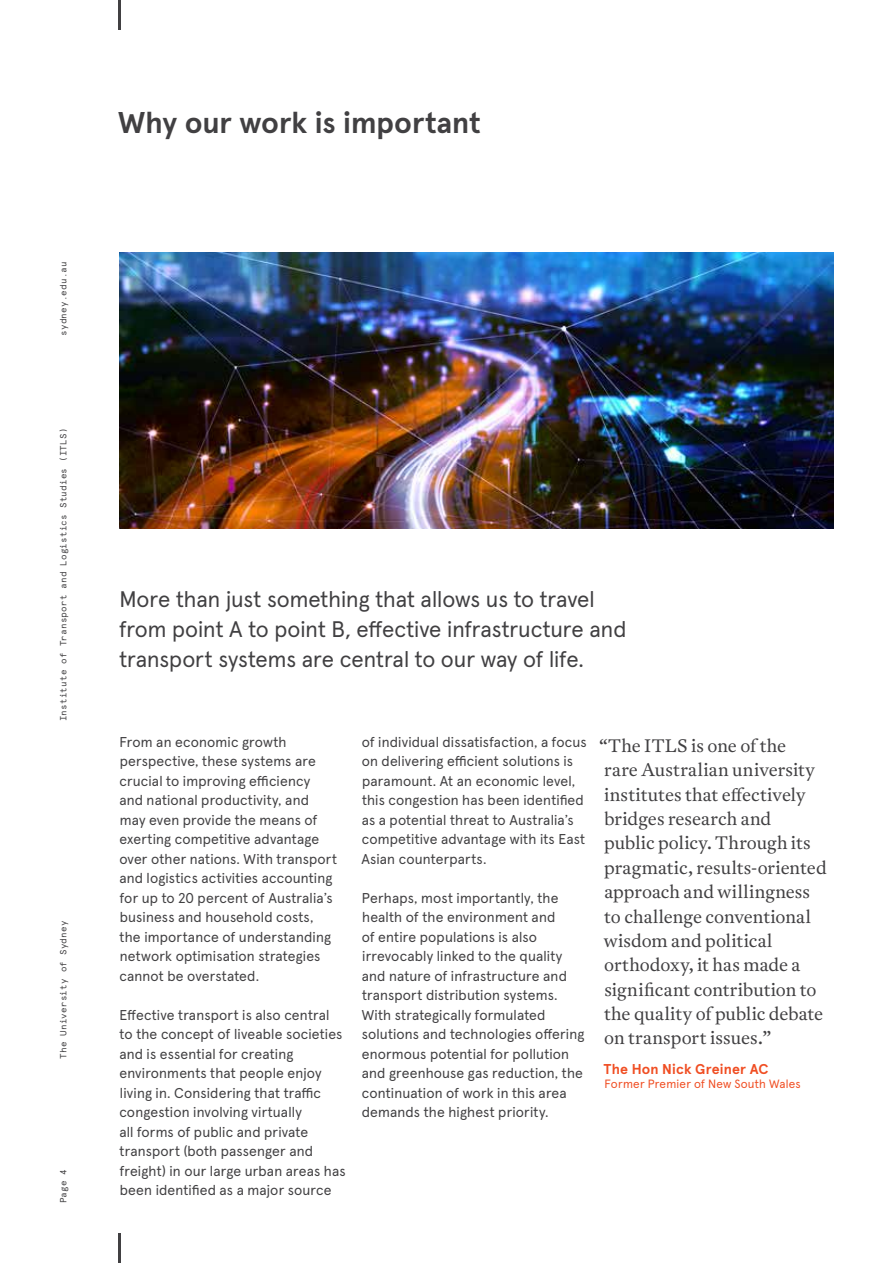
<style>
.page{position:relative;width:893px;height:1263px;background:#fff}
.page>*{position:absolute;margin:0;border:0;box-sizing:border-box;transform-origin:0 0}
.t1{font:700 30px "Apercu Pro";letter-spacing:-.005em;color:#414042}
.t2{font:22.5px/30px "Apercu Pro";letter-spacing:-.005em;color:#414042}
.t3{font:300 18px/24.3px "Antwerp";letter-spacing:.005em;color:#414042}
.t4{font:14.25px/19.5px "Apercu Pro";letter-spacing:.01em;color:#414042}
.t5{font:700 14.25px "Apercu Pro";letter-spacing:.01em;color:#f04e23}
.t6{font:12px "Apercu Pro";letter-spacing:.015em;color:#f04e23}
.t7{font:9px "Apercu Mono Pro";letter-spacing:.02em;color:#414042}
</style>
<div class="page">
<img style="left:119px;top:252px;width:714px;height:277px">
<hr style="left:118px;top:1233px;width:2px;height:30px;background:#414042">
<hr style="left:118px;top:0;width:2px;height:30px;background:#414042">
<p class="t7" style="left:56px;top:336px;width:76px;rotate:-90deg">sydney.edu.au</p>
<p class="t7" style="left:56px;top:721px;width:295px;rotate:-90deg">Institute of Transport and Logistics Studies (ITLS)</p>
<p class="t7" style="left:56px;top:1059px;width:140px;rotate:-90deg">The University of Sydney</p>
<p class="t7" style="left:56px;top:1203px;width:36px;rotate:-90deg">Page 4</p>
<h1 class="t1" style="left:118px;top:99px;width:364px">Why our work is important</h1>
<h2 class="t2" style="left:119px;top:583px;width:508px">More than just something that allows us to travel from point A to point B, effective infrastructure and transport systems are central to our way of life.</h2>
<p class="t4" style="left:119px;top:731px;width:219px">From an economic growth perspective, these systems are crucial to improving efficiency and national productivity, and may even provide the means of exerting competitive advantage over other nations. With transport and logistics activities accounting for up to 20 percent of Australia’s business and household costs, the importance of understanding network optimisation strategies cannot be overstated.</p>
<p class="t4" style="left:119px;top:1004px;width:228px">Effective transport is also central to the concept of liveable societies and is essential for creating environments that people enjoy living in. Considering that traffic congestion involving virtually<br>all forms of public and private transport (both passenger and freight) in our large urban areas has been identified as a major source</p>
<p class="t4" style="left:361px;top:731px;width:227px">of individual dissatisfaction, a focus on delivering efficient solutions is paramount. At an economic level, this congestion has been identified as a potential threat to Australia’s competitive advantage with its East Asian counterparts.</p>
<p class="t4" style="left:362px;top:887px;width:224px">Perhaps, most importantly, the health of the environment and<br>of entire populations is also irrevocably linked to the quality and nature of infrastructure and transport distribution systems.<br>With strategically formulated solutions and technologies offering enormous potential for pollution and greenhouse gas reduction, the continuation of work in this area demands the highest priority.</p>
<p class="t3" style="left:599px;top:733px;width:229px">“The ITLS is one of the<br>rare Australian university institutes that effectively bridges research and<br>public policy. Through its pragmatic, results-oriented approach and willingness<br>to challenge conventional wisdom and political orthodoxy, it has made a significant contribution to the quality of public debate on transport issues.”</p>
<p class="t5" style="left:604px;top:1057px;width:166px">The Hon Nick Greiner AC</p>
<p class="t6" style="left:605px;top:1075px;width:198px">Former Premier of New South Wales</p>
</div>
